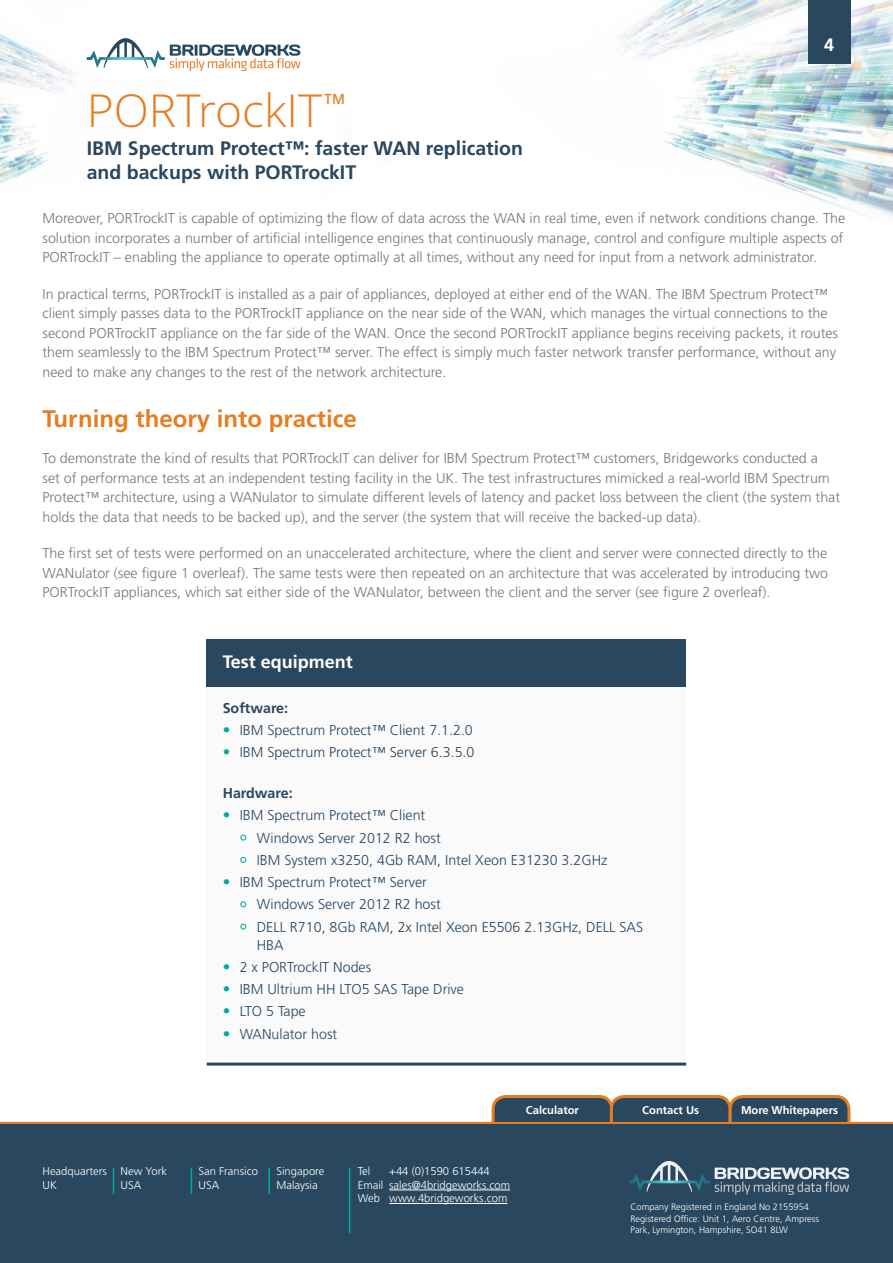
<style>
.page{position:relative;width:893px;height:1263px;background:#fff}
.page>*{position:absolute;margin:0;border:0;box-sizing:border-box;transform-origin:0 0}
.t1{font:300 49.5px "Khula";color:#e67d21}
.Heading_3_-_Subhead{font:700 24px "Frutiger LT Std";color:#e67d21}
.t2{font:700 19.5px/24px "Frutiger LT Std";color:#29475e}
.Callout_-_Heading{font:700 18px "Frutiger LT Std";color:#fff}
.t3{font:600 15px "Khula";color:#e67d21}
.Paragraph{font:300 14.25px/19.5px "Frutiger LT Std";color:#787878}
.t4{font:300 14.25px/18px "Frutiger LT Std";color:#29475e}
.Heading_4_-_Subhead{font:700 14.25px "Frutiger LT Std";color:#29475e}
.t5{font:300 11.25px/13.5px "Frutiger LT Std";color:#fff}
.t6{font:700 11.25px "Frutiger LT Std";color:#fff}
.t7{font:300 9.3px/11.1px "Frutiger LT Std";color:#fff}
.s1{font-size:15px;color:#00a89e}
</style>
<div class="page">
<div style="left:493px;top:1096px;width:119px;height:42px;background:#29475e;border-radius:13px"></div>
<div style="left:492px;top:1095px;width:121px;height:44px;border:3px solid #e67d21;border-radius:13px"></div>
<div style="left:611px;top:1096px;width:119px;height:42px;background:#29475e;border-radius:13px"></div>
<div style="left:610px;top:1095px;width:122px;height:44px;border:3px solid #e67d21;border-radius:13px"></div>
<div style="left:730px;top:1096px;width:119px;height:42px;background:#29475e;border-radius:13px"></div>
<div style="left:729px;top:1095px;width:121px;height:44px;border:3px solid #e67d21;border-radius:13px"></div>
<hr style="left:0;top:1122px;width:893px;height:3px;background:#e67d21">
<div style="left:0;top:1125px;width:893px;height:138px;background:#29475e"></div>
<hr style="left:349px;top:1167px;width:1px;height:66px;background:#00a89e">
<hr style="left:268px;top:1167px;width:2px;height:27px;background:#00a89e">
<svg style="left:191px;top:1167px;width:1px;height:27px"></svg>
<svg style="left:113px;top:1167px;width:1px;height:27px"></svg>
<hr style="left:389px;top:1190px;width:121px;height:1px;background:#fff">
<hr style="left:389px;top:1203px;width:118px;height:1px;background:#fff">
<svg style="left:629px;top:1161px;width:220px;height:34px"></svg>
<img style="left:0;top:0;width:893px;height:216px">
<svg style="left:87px;top:38px;width:213px;height:33px"></svg>
<div style="left:207px;top:640px;width:479px;height:47px;background:#29475e"></div>
<div style="left:207px;top:687px;width:479px;height:377px;background:#fafafb"></div>
<hr style="left:207px;top:1062px;width:479px;height:3px;background:#29475e">
<svg style="left:240px;top:835px;width:6px;height:5px"></svg>
<svg style="left:240px;top:857px;width:6px;height:6px"></svg>
<svg style="left:240px;top:901px;width:6px;height:6px"></svg>
<svg style="left:240px;top:924px;width:6px;height:5px"></svg>
<div style="left:808px;top:0;width:42px;height:64px;background:#29475e"></div>
<p class="Callout_-_Heading" style="left:824px;top:34px;width:12px">4</p>
<h1 class="t1" style="left:87px;top:80px;width:237px">PORTrockIT</h1>
<p class="t3" style="left:324px;top:90px;width:22px">TM</p>
<h3 class="t2" style="left:87px;top:137px;width:438px">IBM Spectrum Protect™: faster WAN replication and backups with PORTrockIT</h3>
<p class="Paragraph" style="left:43px;top:209px;width:804px">Moreover, PORTrockIT is capable of optimizing the flow of data across the WAN in real time, even if network conditions change. The solution incorporates a number of artificial intelligence engines that continuously manage, control and configure multiple aspects of<br>PORTrockIT – enabling the appliance to operate optimally at all times, without any need for input from a network administrator.</p>
<p class="Paragraph" style="left:43px;top:284px;width:797px">In practical terms, PORTrockIT is installed as a pair of appliances, deployed at either end of the WAN. The IBM Spectrum Protect™ client simply passes data to the PORTrockIT appliance on the near side of the WAN, which manages the virtual connections to the second PORTrockIT appliance on the far side of the WAN. Once the second PORTrockIT appliance begins receiving packets, it routes them seamlessly to the IBM Spectrum Protect™ server. The effect is simply much faster network transfer performance, without any need to make any changes to the rest of the network architecture.</p>
<h3 class="Heading_3_-_Subhead" style="left:43px;top:404px;width:316px">Turning theory into practice</h3>
<p class="Paragraph" style="left:43px;top:449px;width:799px">To demonstrate the kind of results that PORTrockIT can deliver for IBM Spectrum Protect™ customers, Bridgeworks conducted a<br>set of performance tests at an independent testing facility in the UK. The test infrastructures mimicked a real-world IBM Spectrum Protect™ architecture, using a WANulator to simulate different levels of latency and packet loss between the client (the system that holds the data that needs to be backed up), and the server (the system that will receive the backed-up data).</p>
<p class="Paragraph" style="left:43px;top:544px;width:787px;text-align:justify">The first set of tests were performed on an unaccelerated architecture, where the client and server were connected directly to the WANulator (see figure 1 overleaf). The same tests were then repeated on an architecture that was accelerated by introducing two PORTrockIT appliances, which sat either side of the WANulator, between the client and the server (see figure 2 overleaf).</p>
<h5 class="Callout_-_Heading" style="left:223px;top:651px;width:132px">Test equipment</h5>
<h4 class="Heading_4_-_Subhead" style="left:223px;top:699px;width:67px">Software:</h4>
<p class="t4" style="left:223px;top:721px;width:252px"><span class="s1">•</span> IBM Spectrum Protect™ Client 7.1.2.0</p>
<p class="t4" style="left:223px;top:743px;width:253px"><span class="s1">•</span> IBM Spectrum Protect™ Server 6.3.5.0</p>
<h4 class="Heading_4_-_Subhead" style="left:223px;top:785px;width:71px">Hardware:</h4>
<p class="t4" style="left:223px;top:806px;width:204px"><span class="s1">•</span> IBM Spectrum Protect™ Client</p>
<p class="t4" style="left:257px;top:829px;width:186px">Windows Server 2012 R2 host</p>
<p class="t4" style="left:257px;top:851px;width:352px">IBM System x3250, 4Gb RAM, Intel Xeon E31230 3.2GHz</p>
<p class="t4" style="left:223px;top:873px;width:206px"><span class="s1">•</span> IBM Spectrum Protect™ Server</p>
<p class="t4" style="left:257px;top:895px;width:186px">Windows Server 2012 R2 host</p>
<p class="t4" style="left:257px;top:918px;width:388px">DELL R710, 8Gb RAM, 2x Intel Xeon E5506 2.13GHz, DELL SAS<br>HBA</p>
<p class="t4" style="left:223px;top:958px;width:150px"><span class="s1">•</span> 2 x PORTrockIT Nodes</p>
<p class="t4" style="left:223px;top:980px;width:243px"><span class="s1">•</span> IBM Ultrium HH LTO5 SAS Tape Drive</p>
<p class="t4" style="left:223px;top:1002px;width:84px"><span class="s1">•</span> LTO 5 Tape</p>
<p class="t4" style="left:223px;top:1025px;width:116px"><span class="s1">•</span> WANulator host</p>
<p class="t5" style="left:43px;top:1165px;width:66px">Headquarters<br>UK</p>
<p class="t5" style="left:121px;top:1165px;width:48px">New York<br>USA</p>
<p class="t5" style="left:199px;top:1165px;width:61px">San Fransico<br>USA</p>
<p class="t5" style="left:277px;top:1165px;width:49px">Singapore<br>Malaysia</p>
<p class="t6" style="left:526px;top:1103px;width:55px">Calculator</p>
<p class="t6" style="left:642px;top:1103px;width:58px">Contact Us</p>
<p class="t6" style="left:741px;top:1104px;width:98px">More Whitepapers</p>
<p class="t5" style="left:358px;top:1165px;width:154px;text-indent:32px">+44 (0)1590 615444<br>Email sales@4bridgeworks.com<br>Web www.4bridgeworks.com</p>
<p class="t5" style="left:358px;top:1165px;width:14px">Tel</p>
<p class="t7" style="left:630px;top:1202px;width:190px">Company Registered in England No 2155954<br>Registered Office: Unit 1, Aero Centre, Ampress<br>Park, Lymington, Hampshire, SO41 8LW</p>
</div>
